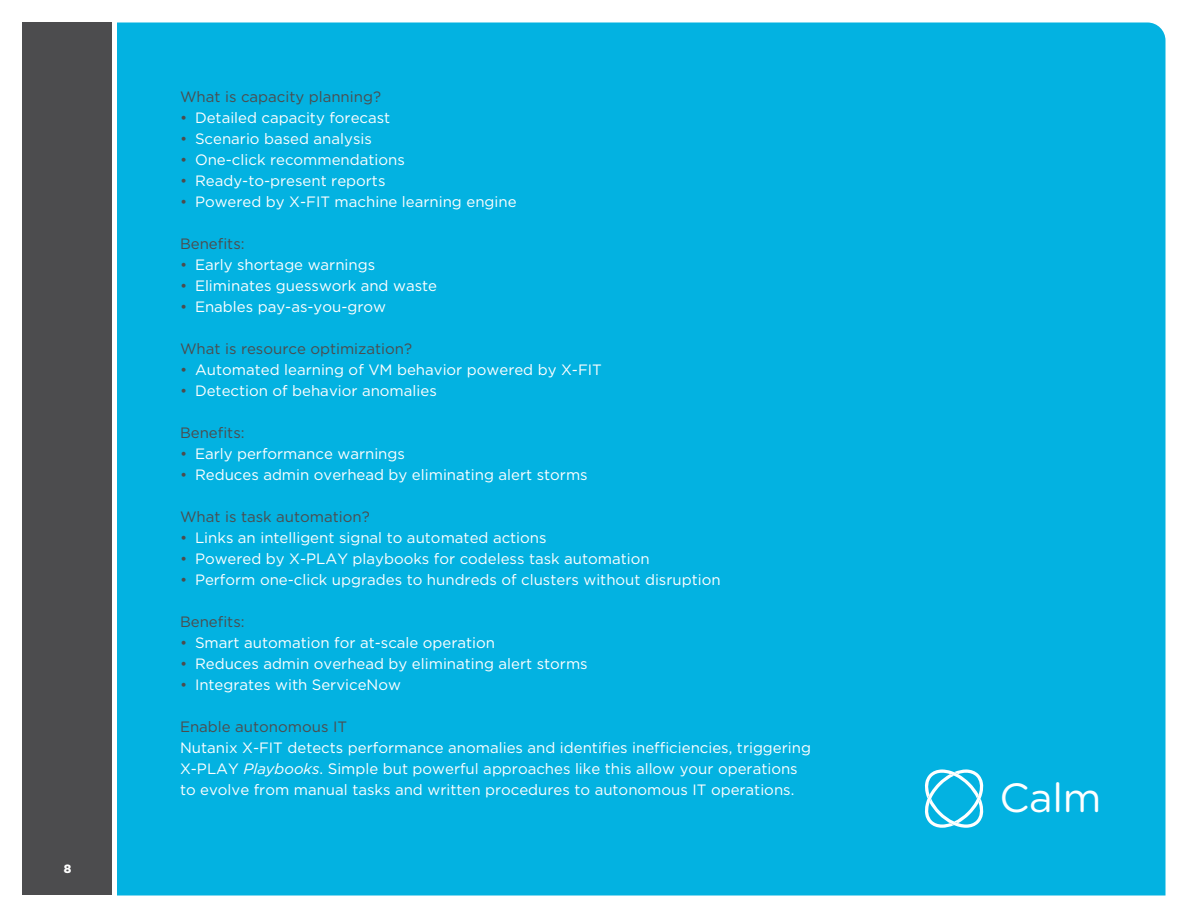
<style>
.page{position:relative;width:1188px;height:918px;background:#fff}
.page>*{position:absolute;margin:0;border:0;box-sizing:border-box;transform-origin:0 0}
.t1{font:40.65px "Gotham Rounded";color:#fff}
.t2{font:15px/21px "Gotham";color:#fff}
.t3{font:15px "Gotham";color:#4c4c4e}
.t4{font:900 12px "Gotham";color:#fff}
.s1{color:#4c4c4e}
.s2{font-style:italic}
</style>
<div class="page">
<div style="left:117px;top:22px;width:1049px;height:874px;background:#03b2e1"></div>
<div style="left:22px;top:22px;width:90px;height:874px;background:#4c4c4e"></div>
<svg style="left:925px;top:770px;width:58px;height:58px"></svg>
<p class="t4" style="left:64px;top:860px;width:9px">8</p>
<p class="t3" style="left:180px;top:87px;width:203px">What is capacity planning?</p>
<p class="t2" style="left:180px;top:107px;width:212px"><span class="s1">•</span> Detailed capacity forecast</p>
<p class="t2" style="left:180px;top:128px;width:193px"><span class="s1">•</span> Scenario based analysis</p>
<p class="t2" style="left:180px;top:149px;width:226px"><span class="s1">•</span> One-click recommendations</p>
<p class="t2" style="left:180px;top:170px;width:207px"><span class="s1">•</span> Ready-to-present reports</p>
<p class="t2" style="left:180px;top:191px;width:338px"><span class="s1">•</span> Powered by X-FIT machine learning engine</p>
<p class="t3" style="left:180px;top:234px;width:66px">Benefits:</p>
<p class="t2" style="left:180px;top:254px;width:197px"><span class="s1">•</span> Early shortage warnings</p>
<p class="t2" style="left:180px;top:275px;width:259px"><span class="s1">•</span> Eliminates guesswork and waste</p>
<p class="t2" style="left:180px;top:296px;width:208px"><span class="s1">•</span> Enables pay-as-you-grow</p>
<p class="t3" style="left:180px;top:339px;width:234px">What is resource optimization?</p>
<p class="t2" style="left:180px;top:359px;width:424px"><span class="s1">•</span> Automated learning of VM behavior powered by X-FIT</p>
<p class="t2" style="left:180px;top:380px;width:258px"><span class="s1">•</span> Detection of behavior anomalies</p>
<p class="t3" style="left:180px;top:423px;width:66px">Benefits:</p>
<p class="t2" style="left:180px;top:443px;width:226px"><span class="s1">•</span> Early performance warnings</p>
<p class="t2" style="left:180px;top:464px;width:409px"><span class="s1">•</span> Reduces admin overhead by eliminating alert storms</p>
<p class="t3" style="left:180px;top:507px;width:191px">What is task automation?</p>
<p class="t2" style="left:180px;top:527px;width:368px"><span class="s1">•</span> Links an intelligent signal to automated actions</p>
<p class="t2" style="left:180px;top:548px;width:471px"><span class="s1">•</span> Powered by X-PLAY playbooks for codeless task automation</p>
<p class="t2" style="left:180px;top:569px;width:542px"><span class="s1">•</span> Perform one-click upgrades to hundreds of clusters without disruption</p>
<p class="t3" style="left:180px;top:612px;width:66px">Benefits:</p>
<p class="t2" style="left:180px;top:632px;width:317px"><span class="s1">•</span> Smart automation for at-scale operation</p>
<p class="t2" style="left:180px;top:653px;width:409px"><span class="s1">•</span> Reduces admin overhead by eliminating alert storms</p>
<p class="t2" style="left:180px;top:674px;width:223px"><span class="s1">•</span> Integrates with ServiceNow</p>
<p class="t3" style="left:180px;top:717px;width:169px">Enable autonomous IT</p>
<p class="t2" style="left:180px;top:737px;width:633px">Nutanix X-FIT detects performance anomalies and identifies inefficiencies, triggering<br>X-PLAY <span class="s2">Playbooks</span>. Simple but powerful approaches like this allow your operations to evolve from manual tasks and written procedures to autonomous IT operations.</p>
<h1 class="t1" style="left:1000px;top:769px;width:103px">Calm</h1>
</div>
